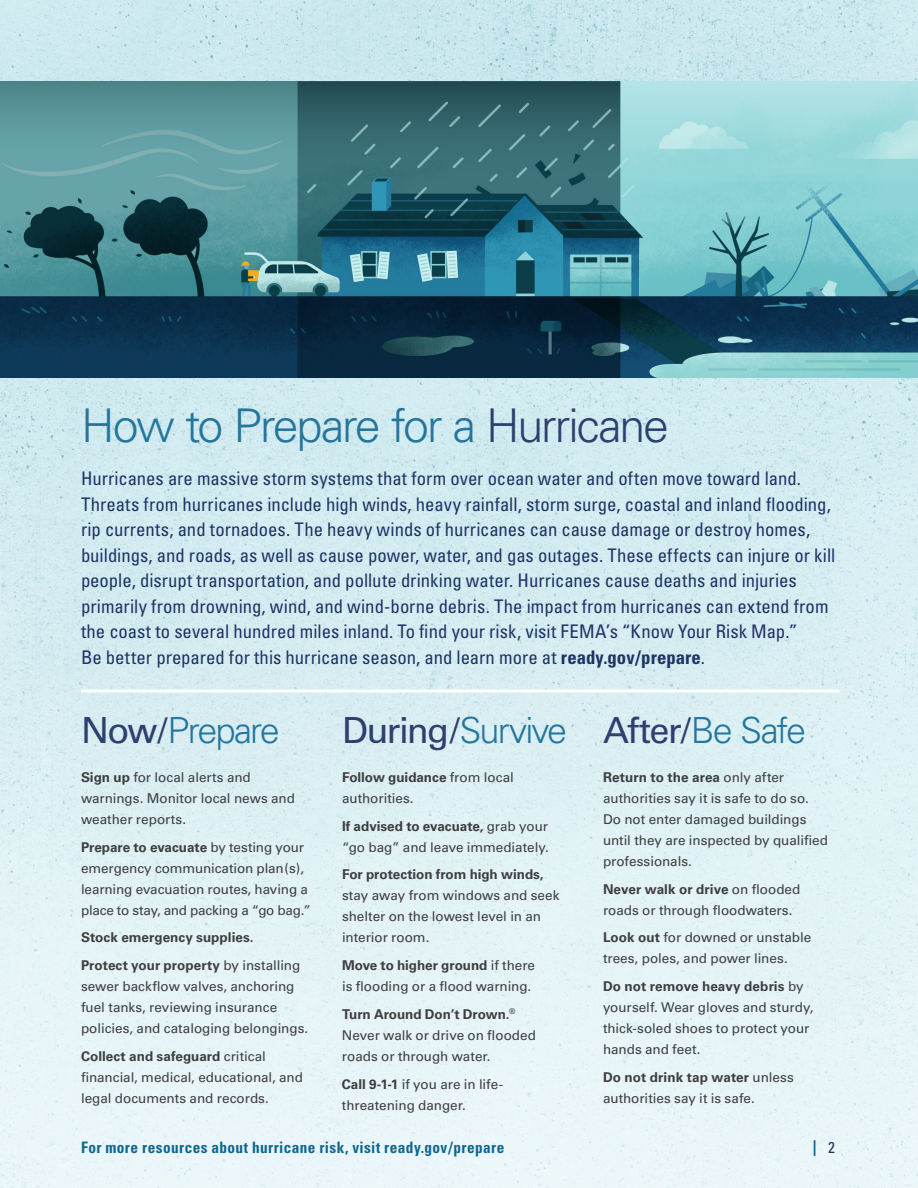
<style>
.page{position:relative;width:918px;height:1188px;background:#fff}
.page>*{position:absolute;margin:0;border:0;box-sizing:border-box;transform-origin:0 0}
.t1{font:300 46.5px "Univers";letter-spacing:-.045em;color:#25759c}
.t2{font:36px "Univers";letter-spacing:-.045em;color:#2d406e}
.t3{font:300 36px "Univers";letter-spacing:-.05em;color:#25759c}
.t4{font:condensed 18.75px/25.5px "Univers";color:#1d3465}
.t5{font:700 condensed 15.75px "Univers";letter-spacing:.025em;color:#0d6691}
.t6{font:13.5px/21px "Univers";letter-spacing:-.005em;color:#3e3e3f}
.t7{font:700 13.5px "Univers";letter-spacing:.005em;color:#3e3e3f}
.s1{color:#2d406e}
.s2{font-weight:700}
.s3{font-weight:400;color:#2d406e}
.s4{font-weight:300;color:#25759c}
.s5{font-weight:400;color:#1d3465}
</style>
<div class="page">
<img style="left:0;top:0;width:918px;height:1188px">
<img style="left:0;top:81px;width:918px;height:296px">
<hr style="left:81px;top:689px;width:759px;height:3px;background:#fff">
<h2 class="t1" style="left:81px;top:397px;width:590px">How to Prepare for a <span class="s1">Hurricane</span></h2>
<p class="t4" style="left:81px;top:466px;width:756px">Hurricanes are massive storm systems that form over ocean water and often move toward land.<br>Threats from hurricanes include high winds, heavy rainfall, storm surge, coastal and inland flooding, rip currents, and tornadoes. The heavy winds of hurricanes can cause damage or destroy homes, buildings, and roads, as well as cause power, water, and gas outages. These effects can injure or kill people, disrupt transportation, and pollute drinking water. Hurricanes cause deaths and injuries primarily from drowning, wind, and wind-borne debris. The impact from hurricanes can extend from the coast to several hundred miles inland. To find your risk, visit FEMA’s “Know Your Risk Map.”<br>Be better prepared for this hurricane season, and learn more at <span class="s2">ready.gov/prepare</span>.</p>
<h3 class="t3" style="left:81px;top:708px;width:200px"><span class="s3">Now/</span>Prepare</h3>
<p class="t6" style="left:81px;top:767px;width:216px"><span class="s2">Sign up</span> for local alerts and warnings. Monitor local news and weather reports.</p>
<p class="t6" style="left:81px;top:836px;width:232px"><span class="s2">Prepare to evacuate</span> by testing your emergency communication plan(s), learning evacuation routes, having a place to stay, and packing a “go bag.”</p>
<p class="t7" style="left:81px;top:930px;width:174px">Stock emergency supplies.</p>
<p class="t6" style="left:81px;top:955px;width:229px"><span class="s2">Protect your property</span> by installing sewer backflow valves, anchoring fuel tanks, reviewing insurance policies, and cataloging belongings.</p>
<p class="t6" style="left:81px;top:1046px;width:224px"><span class="s2">Collect and safeguard</span> critical financial, medical, educational, and legal documents and records.</p>
<h3 class="t2" style="left:342px;top:709px;width:227px">During/<span class="s4">Survive</span></h3>
<p class="t6" style="left:342px;top:767px;width:173px"><span class="s2">Follow guidance</span> from local authorities.</p>
<p class="t6" style="left:342px;top:815px;width:208px"><span class="s2">If advised to evacuate,</span> grab your “go bag” and leave immediately.</p>
<p class="t6" style="left:342px;top:864px;width:219px"><span class="s2">For protection from high winds, </span>stay away from windows and seek shelter on the lowest level in an interior room.</p>
<p class="t6" style="left:342px;top:955px;width:195px"><span class="s2">Move to higher ground</span> if there is flooding or a flood warning.</p>
<p class="t6" style="left:342px;top:1004px;width:196px"><span class="s2">Turn Around Don’t Drown.</span><sup>®<br></sup>Never walk or drive on flooded roads or through water.</p>
<p class="t6" style="left:342px;top:1073px;width:163px"><span class="s2">Call 9-1-1</span> if you are in life&shy;threatening danger.</p>
<p class="t5" style="left:81px;top:1138px;width:425px">For more resources about hurricane risk, visit ready.gov/prepare</p>
<h3 class="t2" style="left:603px;top:709px;width:205px">After/<span class="s4">Be Safe</span></h3>
<p class="t6" style="left:603px;top:767px;width:227px"><span class="s2">Return to the area</span> only after authorities say it is safe to do so.<br>Do not enter damaged buildings until they are inspected by qualified professionals.</p>
<p class="t6" style="left:603px;top:879px;width:199px"><span class="s2">Never walk or drive</span> on flooded roads or through floodwaters.</p>
<p class="t6" style="left:603px;top:927px;width:210px"><span class="s2">Look out</span> for downed or unstable trees, poles, and power lines.</p>
<p class="t6" style="left:603px;top:976px;width:212px"><span class="s2">Do not remove heavy debris</span> by yourself. Wear gloves and sturdy, thick-soled shoes to protect your hands and feet.</p>
<p class="t6" style="left:603px;top:1067px;width:192px"><span class="s2">Do not drink tap water</span> unless authorities say it is safe.</p>
<p class="t5" style="left:813px;top:1136px;width:23px">| <span class="s5">2</span></p>
</div>
